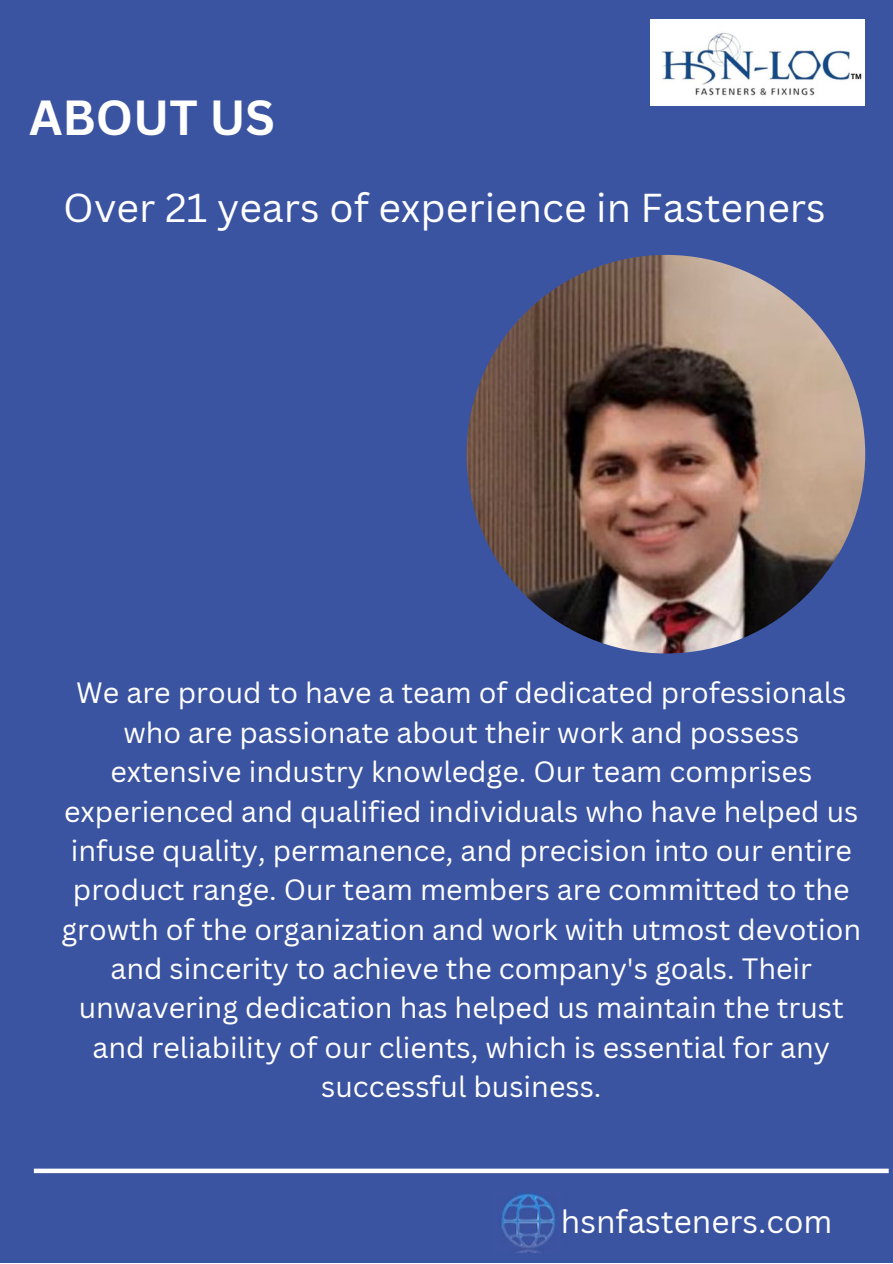
<style>
.page{position:relative;width:893px;height:1264px;background:#fff}
.page>*{position:absolute;margin:0;border:0;box-sizing:border-box;transform-origin:0 0}
.t1{font:700 48px "Canva Sans";color:#fff}
.t2{font:39.3px "Canva Sans";color:#fff}
.t3{font:31.5px "Canva Sans";color:#fff}
.t4{font:28.65px/39.3px "Canva Sans";color:#fff;text-align:center}
</style>
<div class="page">
<div style="left:0;top:0;width:892px;height:1262px;background:#3b54a1"></div>
<img style="left:650px;top:20px;width:214px;height:85px">
<img style="left:466px;top:255px;width:399px;height:398px;border-radius:50%">
<div style="left:34px;top:1168px;width:854px;height:5px;background:#fff"></div>
<img style="left:501px;top:1193px;width:55px;height:59px">
<p class="t1" style="left:29px;top:84px;width:247px">ABOUT US</p>
<p class="t2" style="left:63px;top:180px;width:764px">Over 21 years of experience in Fasteners</p>
<p class="t4" style="left:61px;top:672px;width:801px">We are proud to have a team of dedicated professionals who are passionate about their work and possess extensive industry knowledge. Our team comprises experienced and qualified individuals who have helped us infuse quality, permanence, and precision into our entire product range. Our team members are committed to the growth of the organization and work with utmost devotion and sincerity to achieve the company's goals. Their unwavering dedication has helped us maintain the trust and reliability of our clients, which is essential for any successful business.</p>
<p class="t3" style="left:561px;top:1199px;width:273px">hsnfasteners.com</p>
</div>
